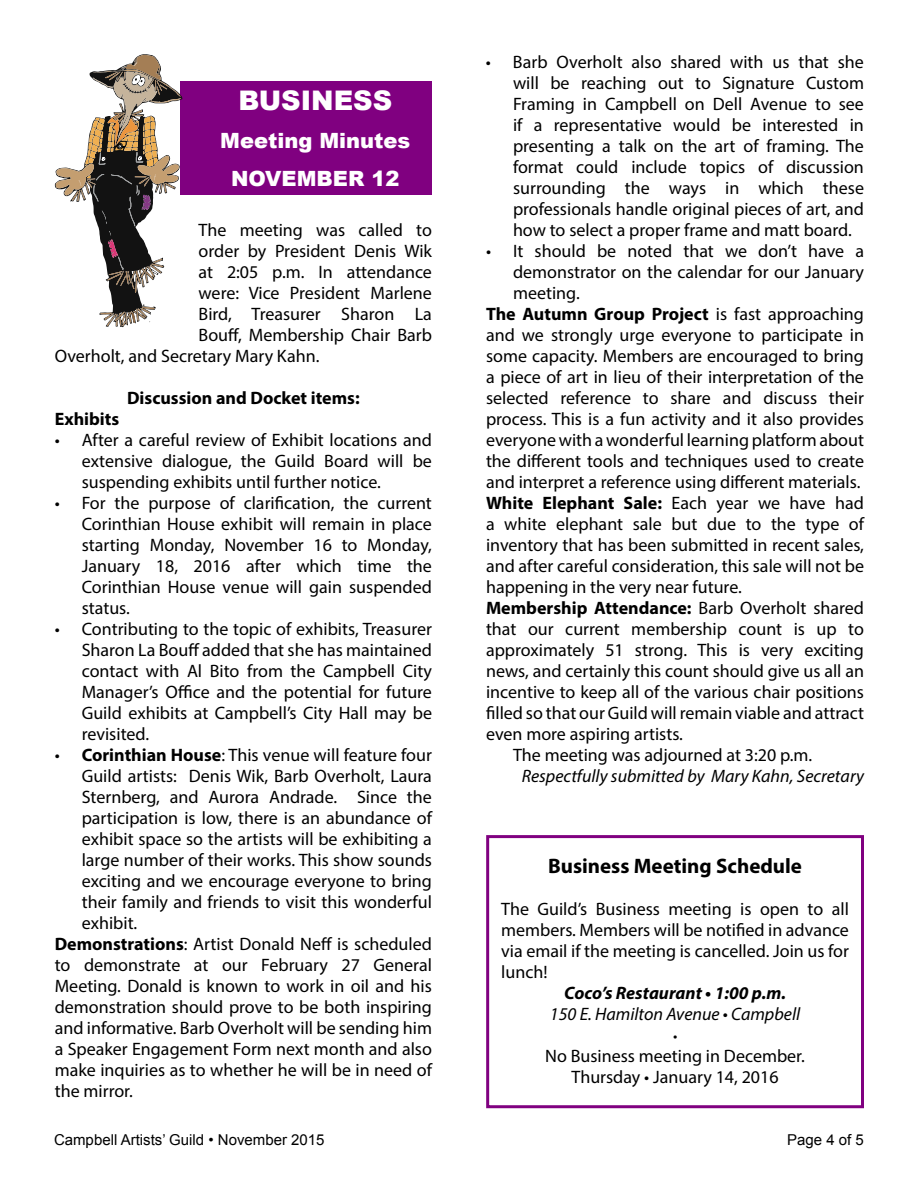
<style>
.page{position:relative;width:918px;height:1188px;background:#fff}
.page>*{position:absolute;margin:0;border:0;box-sizing:border-box;transform-origin:0 0}
.t1{font:900 27px "Arial";color:#fff}
.t2{font:900 21px/37.7px "Arial";color:#fff;text-align:center}
.t3{font:700 21px "Myriad Pro";color:#000}
.t4{font:18px/21px "Myriad Pro";color:#000;text-align:justify}
.t5{font:700 18px "Myriad Pro";color:#000}
.t6{font:italic 18px "Myriad Pro";color:#000}
.t7{font:italic 700 18px "Myriad Pro";color:#000}
.t8{font:15px "Arial";color:#000}
.t9{font:italic 15px "Myriad Pro";color:#000}
.s1{font-weight:700}
.s2{font-weight:400}
</style>
<div class="page">
<div style="left:181px;top:81px;width:251px;height:113px;background:#800080"></div>
<div style="left:486px;top:835px;width:378px;height:273px;border:3px solid #800080"></div>
<svg style="left:55px;top:54px;width:127px;height:273px"></svg>
<h1 class="t1" style="left:238px;top:81px;width:155px">BUSINESS</h1>
<p class="t2" style="left:220px;top:121px;width:192px">Meeting Minutes<br>NOVEMBER 12</p>
<p class="t4" style="left:199px;top:219px;width:235px">The meeting was called to</p>
<p class="t4" style="left:199px;top:240px;width:235px">order by President Denis Wik</p>
<p class="t4" style="left:199px;top:261px;width:235px">at 2:05 p.m. In attendance</p>
<p class="t4" style="left:199px;top:282px;width:235px">were: Vice President Marlene</p>
<p class="t4" style="left:199px;top:303px;width:235px">Bird, Treasurer Sharon La</p>
<p class="t4" style="left:199px;top:324px;width:235px">Bouff, Membership Chair Barb</p>
<p class="t4" style="left:55px;top:345px;width:266px">Overholt, and Secretary Mary Kahn.</p>
<p class="t5" style="left:127px;top:386px;width:234px">Discussion and Docket items:</p>
<p class="t5" style="left:55px;top:407px;width:66px">Exhibits</p>
<p class="t4" style="left:82px;top:429px;width:352px;text-indent:-27px">• After a careful review of Exhibit locations and extensive dialogue, the Guild Board will be suspending exhibits until further notice.</p>
<p class="t4" style="left:82px;top:492px;width:352px;text-indent:-27px">• For the purpose of clarification, the current Corinthian House exhibit will remain in place starting Monday, November 16 to Monday, January 18, 2016 after which time the Corinthian House venue will gain suspended status.</p>
<p class="t4" style="left:82px;top:618px;width:352px;text-indent:-27px">• Contributing to the topic of exhibits, Treasurer Sharon La Bouff added that she has maintained contact with Al Bito from the Campbell City Manager’s Office and the potential for future Guild exhibits at Campbell’s City Hall may be revisited.</p>
<p class="t4" style="left:55px;top:744px;width:379px">• <span class="s1">Corinthian House</span>: This venue will feature four</p>
<p class="t4" style="left:82px;top:765px;width:352px">Guild artists: Denis Wik, Barb Overholt, Laura</p>
<p class="t4" style="left:82px;top:786px;width:352px">Sternberg, and Aurora Andrade. Since the</p>
<p class="t4" style="left:82px;top:807px;width:352px">participation is low, there is an abundance of</p>
<p class="t4" style="left:82px;top:828px;width:352px">exhibit space so the artists will be exhibiting a</p>
<p class="t4" style="left:82px;top:849px;width:352px">large number of their works. This show sounds</p>
<p class="t4" style="left:82px;top:870px;width:352px">exciting and we encourage everyone to bring</p>
<p class="t4" style="left:82px;top:891px;width:352px">their family and friends to visit this wonderful</p>
<p class="t4" style="left:82px;top:912px;width:57px">exhibit.</p>
<p class="t4" style="left:55px;top:933px;width:379px"><span class="s1">Demonstrations</span>: Artist Donald Neff is scheduled</p>
<p class="t4" style="left:55px;top:954px;width:379px">to demonstrate at our February 27 General</p>
<p class="t4" style="left:55px;top:975px;width:379px">Meeting. Donald is known to work in oil and his</p>
<p class="t4" style="left:55px;top:996px;width:379px">demonstration should prove to be both inspiring</p>
<p class="t4" style="left:55px;top:1017px;width:379px">and informative. Barb Overholt will be sending him</p>
<p class="t4" style="left:55px;top:1038px;width:379px">a Speaker Engagement Form next month and also</p>
<p class="t4" style="left:55px;top:1059px;width:379px">make inquiries as to whether he will be in need of</p>
<p class="t4" style="left:55px;top:1080px;width:80px">the mirror.</p>
<p class="t4" style="left:513px;top:51px;width:353px;text-indent:-27px">• Barb Overholt also shared with us that she will be reaching out to Signature Custom Framing in Campbell on Dell Avenue to see if a representative would be interested in presenting a talk on the art of framing. The format could include topics of discussion surrounding the ways in which these professionals handle original pieces of art, and how to select a proper frame and matt board.</p>
<p class="t4" style="left:486px;top:240px;width:380px">• It should be noted that we don’t have a</p>
<p class="t4" style="left:513px;top:261px;width:352px">demonstrator on the calendar for our January</p>
<p class="t4" style="left:513px;top:282px;width:68px">meeting.</p>
<p class="t5" style="left:486px;top:302px;width:380px">The Autumn Group Project <span class="s2">is fast approaching</span></p>
<p class="t4" style="left:486px;top:324px;width:379px">and we strongly urge everyone to participate in</p>
<p class="t4" style="left:486px;top:345px;width:379px">some capacity. Members are encouraged to bring</p>
<p class="t4" style="left:486px;top:366px;width:379px">a piece of art in lieu of their interpretation of the</p>
<p class="t4" style="left:486px;top:387px;width:379px">selected reference to share and discuss their</p>
<p class="t4" style="left:486px;top:408px;width:380px">process. This is a fun activity and it also provides</p>
<p class="t4" style="left:486px;top:429px;width:380px">everyone with a wonderful learning platform about</p>
<p class="t4" style="left:486px;top:450px;width:379px">the different tools and techniques used to create</p>
<p class="t4" style="left:486px;top:471px;width:376px">and interpret a reference using different materials.</p>
<p class="t5" style="left:486px;top:491px;width:379px">White Elephant Sale: <span class="s2">Each year we have had</span></p>
<p class="t4" style="left:486px;top:513px;width:380px">a white elephant sale but due to the type of</p>
<p class="t4" style="left:486px;top:534px;width:379px">inventory that has been submitted in recent sales,</p>
<p class="t4" style="left:486px;top:555px;width:380px">and after careful consideration, this sale will not be</p>
<p class="t4" style="left:486px;top:576px;width:257px">happening in the very near future.</p>
<p class="t5" style="left:486px;top:596px;width:380px">Membership Attendance: <span class="s2">Barb Overholt shared</span></p>
<p class="t4" style="left:486px;top:618px;width:379px">that our current membership count is up to</p>
<p class="t4" style="left:486px;top:639px;width:380px">approximately 51 strong. This is very exciting</p>
<p class="t4" style="left:486px;top:660px;width:380px">news, and certainly this count should give us all an</p>
<p class="t4" style="left:486px;top:681px;width:380px">incentive to keep all of the various chair positions</p>
<p class="t4" style="left:486px;top:702px;width:380px">filled so that our Guild will remain viable and attract</p>
<p class="t4" style="left:486px;top:723px;width:198px">even more aspiring artists.</p>
<p class="t4" style="left:513px;top:744px;width:301px">The meeting was adjourned at 3:20 p.m.</p>
<p class="t6" style="left:522px;top:765px;width:344px">Respectfully submitted by Mary Kahn, Secretary</p>
<p class="t3" style="left:548px;top:852px;width:255px">Business Meeting Schedule</p>
<p class="t4" style="left:501px;top:898px;width:349px">The Guild’s Business meeting is open to all members. Members will be notified in advance via email if the meeting is cancelled. Join us for lunch!</p>
<p class="t7" style="left:564px;top:981px;width:223px">Coco’s Restaurant • 1:00 p.m.</p>
<p class="t6" style="left:550px;top:1003px;width:252px">150 E. Hamilton Avenue • Campbell</p>
<p class="t9" style="left:673px;top:1027px;width:6px">•</p>
<p class="t4" style="left:545px;top:1045px;width:261px;text-align:center">No Business meeting in December.<br>Thursday • January 14, 2016</p>
<p class="t8" style="left:54px;top:1130px;width:272px">Campbell Artists’ Guild • November 2015</p>
<p class="t8" style="left:787px;top:1130px;width:78px">Page 4 of 5</p>
</div>
